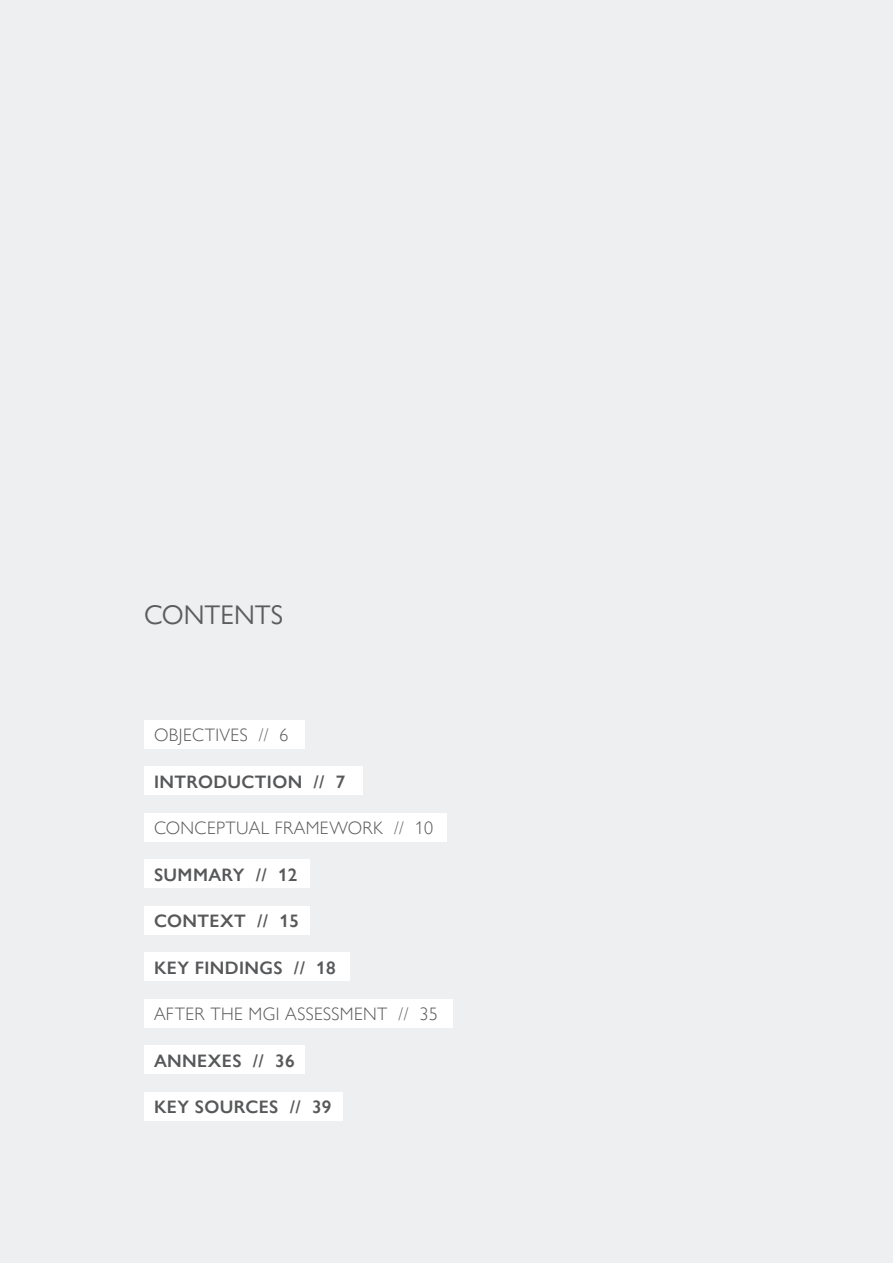
<style>
.page{position:relative;width:893px;height:1263px;background:#eeeff1}
.page>*{position:absolute;margin:0;border:0;box-sizing:border-box;transform-origin:0 0}
.t1{font:27px "Gill Sans Nova";color:#5d5d5d}
.t2{font:600 18px "Gill Sans Nova";letter-spacing:.02em;color:#57585a}
.t3{font:300 18px "Gill Sans Nova";letter-spacing:.02em;color:#57585a}
</style>
<div class="page">
<div style="left:144px;top:906px;width:166px;height:29px;background:#fff"></div>
<div style="left:144px;top:766px;width:219px;height:29px;background:#fff"></div>
<div style="left:144px;top:720px;width:161px;height:29px;background:#fff"></div>
<div style="left:144px;top:859px;width:166px;height:29px;background:#fff"></div>
<div style="left:144px;top:813px;width:302px;height:29px;background:#fff"></div>
<div style="left:144px;top:952px;width:205px;height:29px;background:#fff"></div>
<div style="left:144px;top:999px;width:309px;height:29px;background:#fff"></div>
<div style="left:144px;top:1045px;width:161px;height:29px;background:#fff"></div>
<div style="left:144px;top:1092px;width:198px;height:29px;background:#fff"></div>
<h1 class="t1" style="left:144px;top:598px;width:141px">CONTENTS</h1>
<p class="t3" style="left:154px;top:724px;width:136px">OBJECTIVES // 6</p>
<p class="t2" style="left:154px;top:770px;width:193px">INTRODUCTION // 7</p>
<p class="t3" style="left:154px;top:817px;width:281px">CONCEPTUAL FRAMEWORK // 10</p>
<p class="t2" style="left:154px;top:863px;width:145px">SUMMARY // 12</p>
<p class="t2" style="left:154px;top:910px;width:146px">CONTEXT // 15</p>
<p class="t2" style="left:154px;top:956px;width:183px">KEY FINDINGS // 18</p>
<p class="t3" style="left:154px;top:1003px;width:285px">AFTER THE MGI ASSESSMENT // 35</p>
<p class="t2" style="left:154px;top:1049px;width:142px">ANNEXES // 36</p>
<p class="t2" style="left:154px;top:1096px;width:179px">KEY SOURCES // 39</p>
</div>
